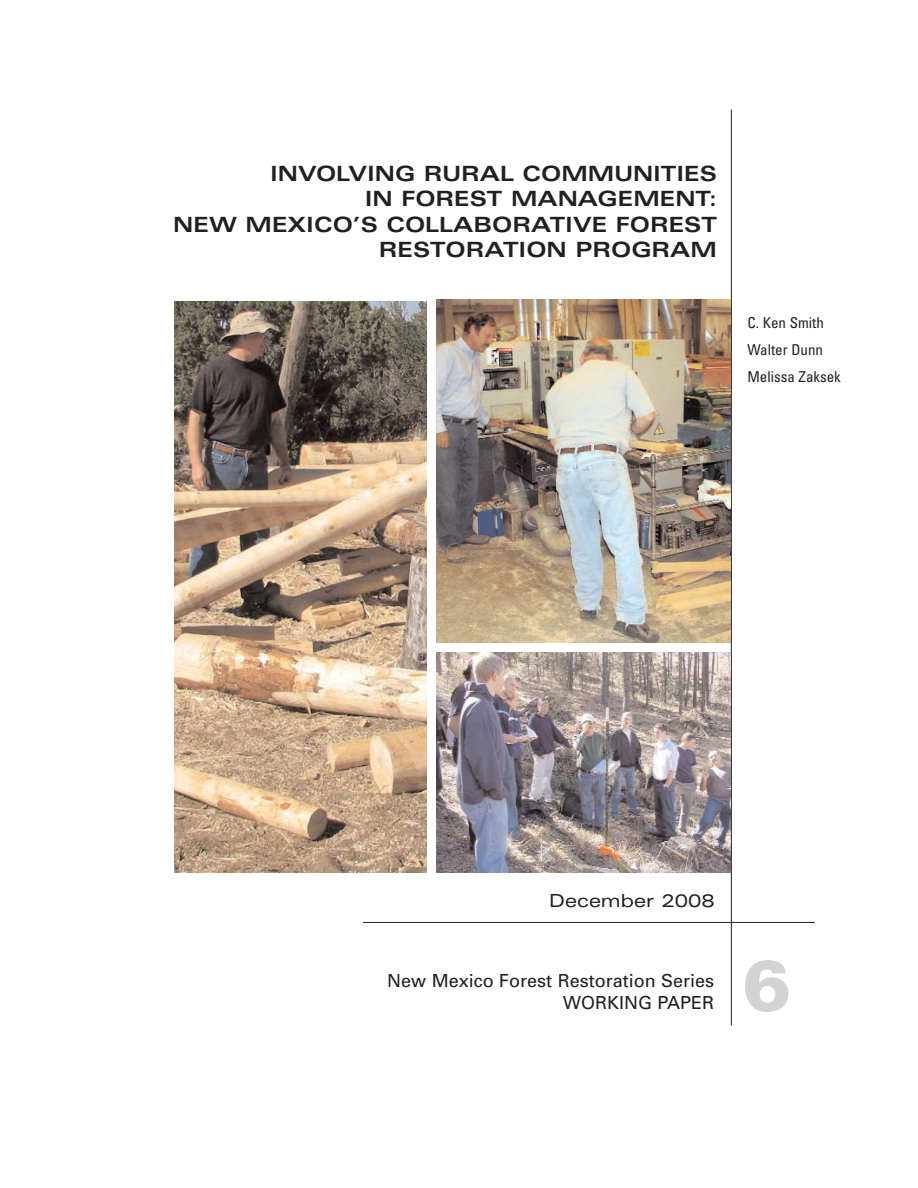
<style>
.page{position:relative;width:918px;height:1188px;background:#fff}
.page>*{position:absolute;margin:0;border:0;box-sizing:border-box;transform-origin:0 0}
.t1{font:900 72px "Univers";color:#d1d3d4}
.t2{font:700 expanded 21px/25.2px "Univers";color:#231f20;text-align:right}
.t3{font:18px/21.6px "Univers";color:#231f20;text-align:right}
.t4{font:expanded 18px "Univers";color:#231f20}
.t5{font:condensed 15px/27px "Univers";color:#231f20}
</style>
<div class="page">
<hr style="left:731px;top:110px;width:1px;height:916px;background:#231f20">
<hr style="left:363px;top:922px;width:452px;height:1px;background:#231f20">
<img style="left:175px;top:301px;width:252px;height:572px">
<img style="left:436px;top:300px;width:294px;height:343px">
<img style="left:437px;top:652px;width:293px;height:220px">
<p class="t2" style="left:173px;top:163px;width:545px">INVOLVING RURAL COMMUNITIES<br>IN FOREST MANAGEMENT:<br>NEW MEXICO’S COLLABORATIVE FOREST<br>RESTORATION PROGRAM</p>
<p class="t5" style="left:747px;top:311px;width:95px">C. Ken Smith<br>Walter Dunn<br>Melissa Zaksek</p>
<p class="t4" style="left:549px;top:894px;width:167px">December 2008</p>
<p class="t3" style="left:387px;top:972px;width:329px">New Mexico Forest Restoration Series<br>WORKING PAPER</p>
<h1 class="t1" style="left:743px;top:959px;width:50px">6</h1>
</div>
